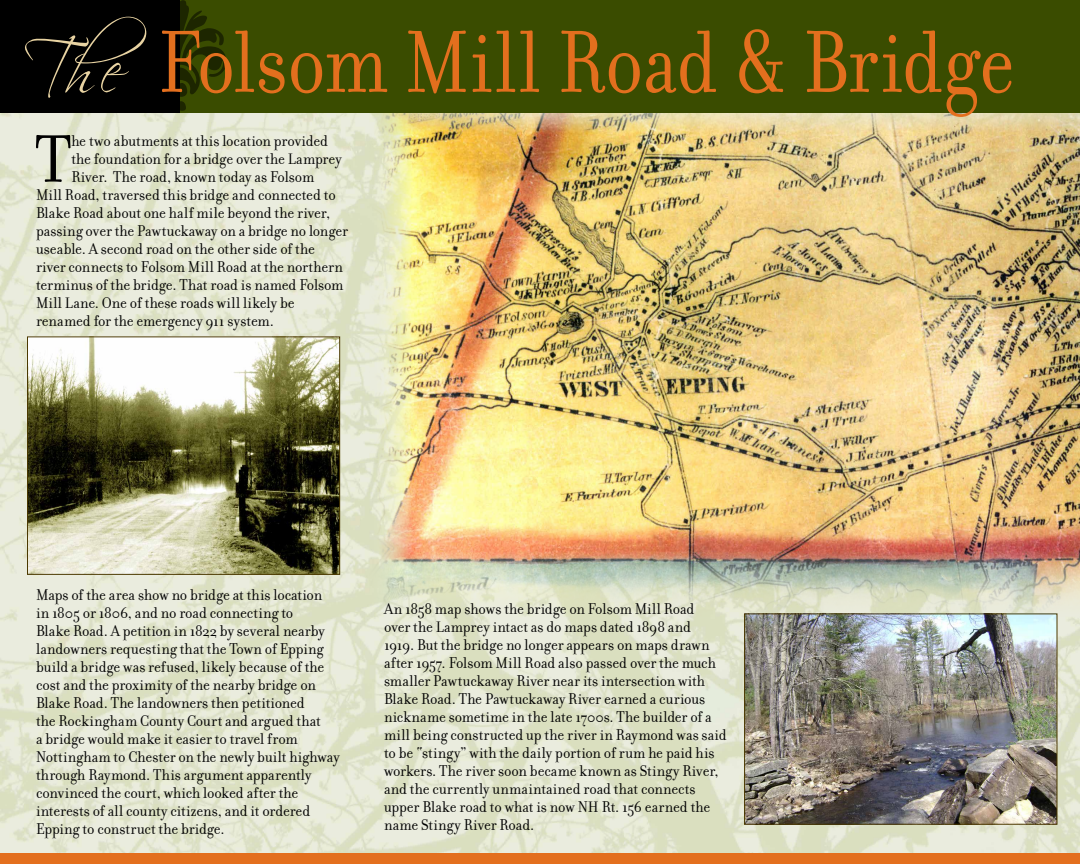
<style>
.page{position:relative;width:1080px;height:864px;background:#fff}
.page>*{position:absolute;margin:0;border:0;box-sizing:border-box;transform-origin:0 0}
.t1{font:95px "Filosofia";letter-spacing:-.005em;color:#e36f1e;scale:.86 1}
.t2{font:72.3px "Filosofia";color:#000;scale:.95 1}
.t3{font:16.5px/18px "Filosofia";letter-spacing:-.005em;color:#000;scale:.95 1}
.s1{font-family:"Scriptina";font-size:67.6px;color:#e8d3a2}
.s2{color:#000}
</style>
<div class="page">
<img style="left:0;top:113px;width:1080px;height:741px">
<img style="left:29px;top:338px;width:309px;height:235px">
<div style="left:27px;top:336px;width:313px;height:239px;border:1px solid #4b3900"></div>
<img style="left:366px;top:113px;width:714px;height:508px">
<img style="left:746px;top:615px;width:310px;height:208px">
<div style="left:744px;top:613px;width:314px;height:212px;border:1px solid #4b3900"></div>
<div style="left:166px;top:0;width:914px;height:113px;background:#3a4c00"></div>
<div style="left:0;top:0;width:179px;height:113px;background:#000"></div>
<div style="left:0;top:854px;width:1080px;height:10px;background:#e36f1e"></div>
<h1 class="t1" style="left:23px;top:10px;width:1155px"><span class="s1">The</span><span class="s2">▲</span>Folsom Mill Road &amp; Bridge</h1>
<h2 class="t2" style="left:35px;top:119px;width:40px">T</h2>
<p class="t3" style="left:71px;top:132px;width:272px">he two abutments at this location provided</p>
<p class="t3" style="left:71px;top:150px;width:286px">the foundation for a bridge over the Lamprey</p>
<p class="t3" style="left:71px;top:168px;width:257px">River. The road, known today as Folsom</p>
<p class="t3" style="left:36px;top:186px;width:317px">Mill Road, traversed this bridge and connected to</p>
<p class="t3" style="left:36px;top:204px;width:311px">Blake Road about one half mile beyond the river,</p>
<p class="t3" style="left:36px;top:222px;width:330px">passing over the Pawtuckaway on a bridge no longer</p>
<p class="t3" style="left:36px;top:240px;width:295px">useable. A second road on the other side of the</p>
<p class="t3" style="left:36px;top:258px;width:324px">river connects to Folsom Mill Road at the northern</p>
<p class="t3" style="left:36px;top:276px;width:325px">terminus of the bridge. That road is named Folsom</p>
<p class="t3" style="left:36px;top:294px;width:274px">Mill Lane. One of these roads will likely be</p>
<p class="t3" style="left:36px;top:312px;width:252px">renamed for the emergency 911 system.</p>
<p class="t3" style="left:36px;top:586px;width:321px">Maps of the area show no bridge at this location<br>in 1805 or 1806, and no road connecting to<br>Blake Road. A petition in 1822 by several nearby landowners requesting that the Town of Epping build a bridge was refused, likely because of the cost and the proximity of the nearby bridge on Blake Road. The landowners then petitioned<br>the Rockingham County Court and argued that<br>a bridge would make it easier to travel from Nottingham to Chester on the newly built highway through Raymond. This argument apparently convinced the court, which looked after the interests of all county citizens, and it ordered Epping to construct the bridge.</p>
<p class="t3" style="left:384px;top:600px;width:362px">An 1858 map shows the bridge on Folsom Mill Road<br>over the Lamprey intact as do maps dated 1898 and<br>1919. But the bridge no longer appears on maps drawn after 1957. Folsom Mill Road also passed over the much smaller Pawtuckaway River near its intersection with Blake Road. The Pawtuckaway River earned a curious nickname sometime in the late 1700s. The builder of a mill being constructed up the river in Raymond was said to be “stingy” with the daily portion of rum he paid his workers. The river soon became known as Stingy River, and the currently unmaintained road that connects upper Blake road to what is now NH Rt. 156 earned the name Stingy River Road.</p>
</div>
